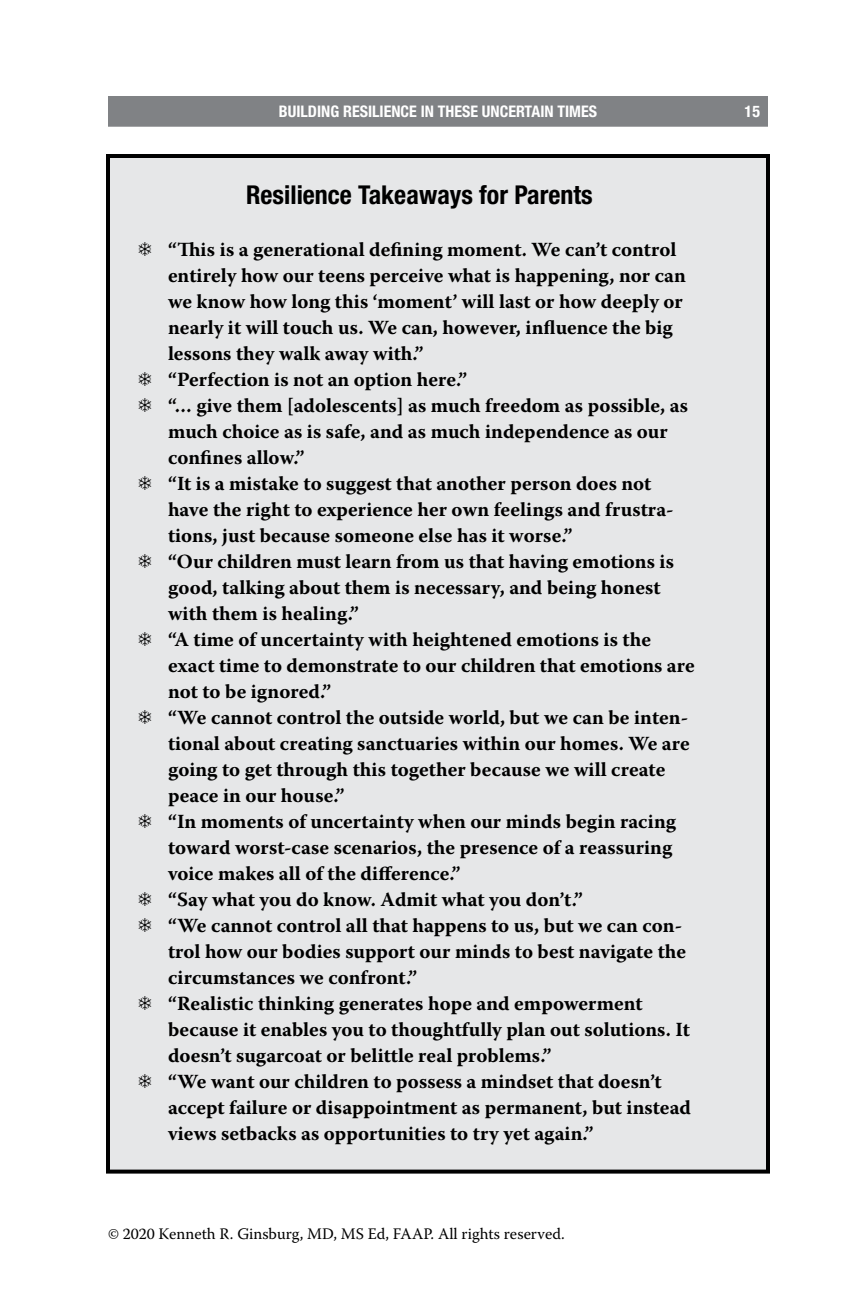
<style>
.page{position:relative;width:864px;height:1296px;background:#fff}
.page>*{position:absolute;margin:0;border:0;box-sizing:border-box;transform-origin:0 0}
.t1{font:700 condensed 26px "Helvetica Neue LT Std";color:#000}
.t2{font:700 20px "Warnock Pro";color:#000}
.t3{font:16px "Warnock Pro";color:#000}
.t4{font:700 condensed 16px "Helvetica Neue LT Std";color:#fff}
.s1{font-family:"Monotype Sorts";font-weight:400}
</style>
<div class="page">
<div style="left:108px;top:96px;width:660px;height:30px;background:#808285"></div>
<hr style="left:108px;top:125px;width:660px;height:2px;background:#808285">
<div style="left:108px;top:156px;width:660px;height:1016px;background:#e6e7e8"></div>
<div style="left:106px;top:154px;width:664px;height:1020px;border:4px solid #000"></div>
<p class="t4" style="left:279px;top:101px;width:320px">BUILDING RESILIENCE IN THESE UNCERTAIN TIMES</p>
<p class="t4" style="left:745px;top:101px;width:17px">15</p>
<h1 class="t1" style="left:246px;top:179px;width:348px">RESILIENCE TAKEAWAYS FOR PARENTS</h1>
<p class="t2" style="left:138px;top:237px;width:540px"><span class="s1">E</span> “This is a generational defining moment. We can’t control</p>
<p class="t2" style="left:168px;top:263px;width:519px">entirely how our teens perceive what is happening, nor can</p>
<p class="t2" style="left:168px;top:289px;width:516px">we know how long this ‘moment’ will last or how deeply or</p>
<p class="t2" style="left:168px;top:315px;width:506px">nearly it will touch us. We can, however, influence the big</p>
<p class="t2" style="left:168px;top:341px;width:257px">lessons they walk away with.”</p>
<p class="t2" style="left:138px;top:367px;width:331px"><span class="s1">E</span> “Perfection is not an option here.”</p>
<p class="t2" style="left:138px;top:393px;width:552px"><span class="s1">E</span> “… give them [adolescents] as much freedom as possible, as</p>
<p class="t2" style="left:168px;top:419px;width:501px">much choice as is safe, and as much independence as our</p>
<p class="t2" style="left:168px;top:445px;width:138px">confines allow.”</p>
<p class="t2" style="left:138px;top:471px;width:515px"><span class="s1">E</span> “It is a mistake to suggest that another person does not</p>
<p class="t2" style="left:168px;top:497px;width:507px">have the right to experience her own feelings and frustra-</p>
<p class="t2" style="left:168px;top:523px;width:406px">tions, just because someone else has it worse.”</p>
<p class="t2" style="left:138px;top:549px;width:538px"><span class="s1">E</span> “Our children must learn from us that having emotions is</p>
<p class="t2" style="left:168px;top:575px;width:494px">good, talking about them is necessary, and being honest</p>
<p class="t2" style="left:168px;top:601px;width:192px">with them is healing.”</p>
<p class="t2" style="left:138px;top:627px;width:515px"><span class="s1">E</span> “A time of uncertainty with heightened emotions is the</p>
<p class="t2" style="left:168px;top:653px;width:528px">exact time to demonstrate to our children that emotions are</p>
<p class="t2" style="left:168px;top:679px;width:165px">not to be ignored.”</p>
<p class="t2" style="left:138px;top:705px;width:552px"><span class="s1">E</span> “We cannot control the outside world, but we can be inten-</p>
<p class="t2" style="left:168px;top:731px;width:523px">tional about creating sanctuaries within our homes. We are</p>
<p class="t2" style="left:168px;top:757px;width:499px">going to get through this together because we will create</p>
<p class="t2" style="left:168px;top:783px;width:178px">peace in our house.”</p>
<p class="t2" style="left:138px;top:809px;width:540px"><span class="s1">E</span> “In moments of uncertainty when our minds begin racing</p>
<p class="t2" style="left:168px;top:835px;width:506px">toward worst-case scenarios, the presence of a reassuring</p>
<p class="t2" style="left:168px;top:861px;width:294px">voice makes all of the difference.”</p>
<p class="t2" style="left:138px;top:887px;width:446px"><span class="s1">E</span> “Say what you do know. Admit what you don’t.”</p>
<p class="t2" style="left:138px;top:913px;width:546px"><span class="s1">E</span> “We cannot control all that happens to us, but we can con-</p>
<p class="t2" style="left:168px;top:939px;width:520px">trol how our bodies support our minds to best navigate the</p>
<p class="t2" style="left:168px;top:965px;width:251px">circumstances we confront.”</p>
<p class="t2" style="left:138px;top:991px;width:506px"><span class="s1">E</span> “Realistic thinking generates hope and empowerment</p>
<p class="t2" style="left:168px;top:1017px;width:523px">because it enables you to thoughtfully plan out solutions. It</p>
<p class="t2" style="left:168px;top:1043px;width:385px">doesn’t sugarcoat or belittle real problems.”</p>
<p class="t2" style="left:138px;top:1069px;width:525px"><span class="s1">E</span> “We want our children to possess a mindset that doesn’t</p>
<p class="t2" style="left:168px;top:1095px;width:525px">accept failure or disappointment as permanent, but instead</p>
<p class="t2" style="left:168px;top:1121px;width:427px">views setbacks as opportunities to try yet again.”</p>
<p class="t3" style="left:108px;top:1224px;width:458px">© 2020 Kenneth R. Ginsburg, MD, MS Ed, FAAP. All rights reserved.</p>
</div>
